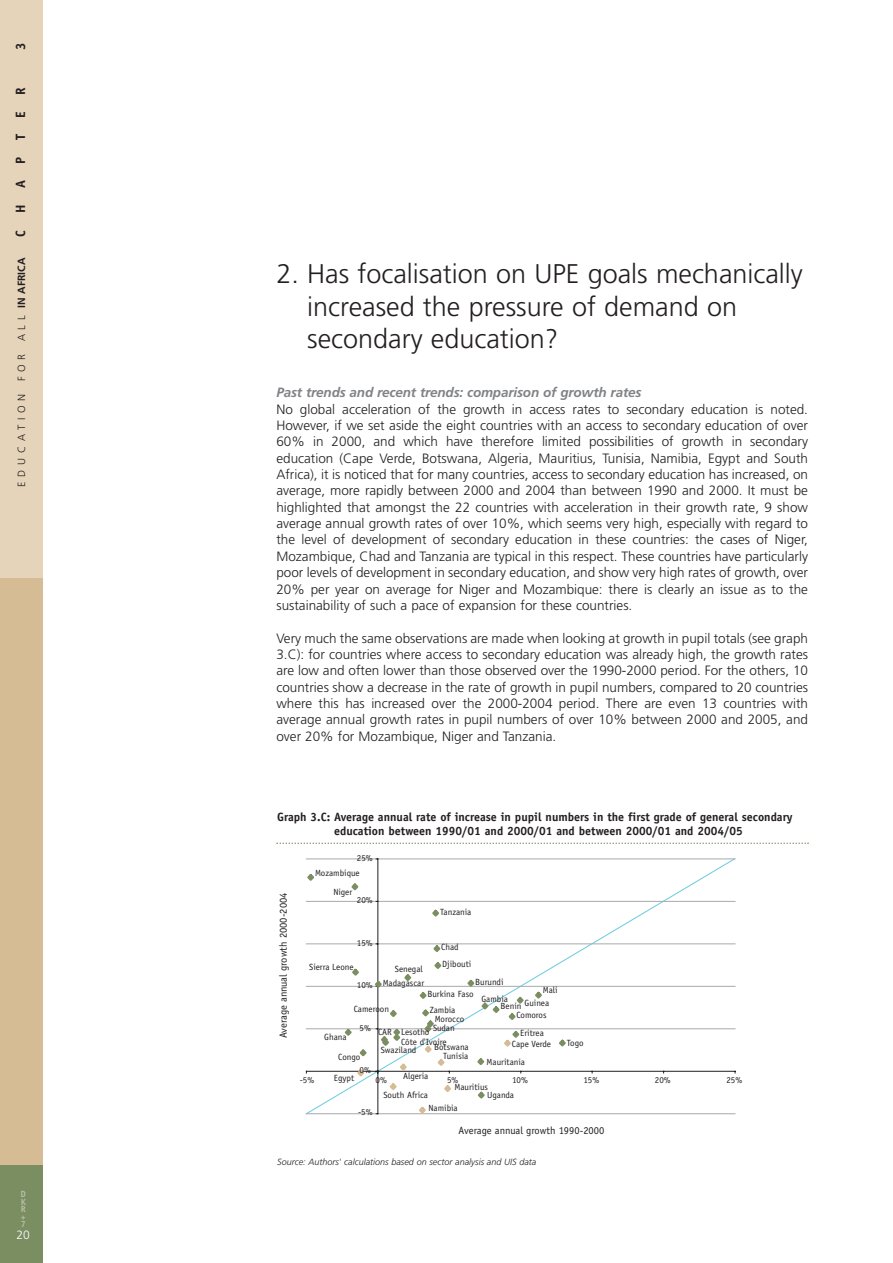
<style>
.page{position:relative;width:893px;height:1263px;background:#fff}
.page>*{position:absolute;margin:0;border:0;box-sizing:border-box;transform-origin:0 0}
.t1{font:300 27px/32.7px "Frutiger";color:#231f20}
.t2{font:300 13.5px/16.4px "Frutiger";color:#231f20;text-align:justify}
.t3{font:italic 700 13.5px "Frutiger";letter-spacing:-.01em;color:#808285}
.t4{font:700 13.5px "Officina Sans";letter-spacing:1.225em;color:#231f20}
.t5{font:700 12px/14.4px "Officina Sans";color:#231f20;text-align:center}
.t6{font:300 12px "Frutiger";color:#fff}
.t7{font:10.5px "Officina Sans";color:#231f20}
.t8{font:300 10.5px "Frutiger";letter-spacing:.45em;color:#231f20}
.t9{font:9px/18.9px "Officina Sans";color:#231f20;text-align:right}
.t10{font:italic 300 9px "Frutiger";color:#231f20}
.t11{font:700 9px/7.5px "Officina Sans";color:#b6bca4;text-align:justify}
.s1{font-weight:700}
</style>
<div class="page">
<div style="left:0;top:0;width:43px;height:1263px;background:#e6d4ba"></div>
<div style="left:0;top:578px;width:43px;height:685px;background:#d6bc95"></div>
<div style="left:0;top:1166px;width:43px;height:97px;background:#7a8e62"></div>
<svg style="left:305px;top:858px;width:431px;height:257px"></svg>
<hr style="left:306px;top:1114px;width:429px;height:1px;background:#a8a9ad">
<hr style="left:306px;top:1029px;width:429px;height:1px;background:#a8a9ad">
<hr style="left:306px;top:986px;width:429px;height:1px;background:#a8a9ad">
<hr style="left:306px;top:944px;width:429px;height:1px;background:#a8a9ad">
<hr style="left:306px;top:901px;width:429px;height:1px;background:#a8a9ad">
<hr style="left:306px;top:859px;width:429px;height:1px;background:#a8a9ad">
<hr style="left:377px;top:859px;width:1px;height:255px;background:#231f20">
<hr style="left:306px;top:1071px;width:429px;height:1px;background:#231f20">
<svg style="left:476px;top:1090px;width:11px;height:11px"></svg>
<svg style="left:431px;top:943px;width:11px;height:11px"></svg>
<svg style="left:418px;top:990px;width:11px;height:11px"></svg>
<svg style="left:465px;top:978px;width:11px;height:11px"></svg>
<svg style="left:430px;top:908px;width:11px;height:11px"></svg>
<svg style="left:305px;top:872px;width:11px;height:11px"></svg>
<svg style="left:349px;top:881px;width:11px;height:11px"></svg>
<svg style="left:475px;top:1056px;width:11px;height:11px"></svg>
<svg style="left:533px;top:990px;width:11px;height:11px"></svg>
<svg style="left:373px;top:979px;width:11px;height:11px"></svg>
<svg style="left:432px;top:960px;width:11px;height:11px"></svg>
<svg style="left:402px;top:972px;width:11px;height:11px"></svg>
<svg style="left:388px;top:1008px;width:11px;height:11px"></svg>
<svg style="left:350px;top:967px;width:11px;height:11px"></svg>
<svg style="left:343px;top:1027px;width:11px;height:11px"></svg>
<svg style="left:376px;top:1027px;width:26px;height:21px"></svg>
<svg style="left:557px;top:1038px;width:11px;height:11px"></svg>
<svg style="left:420px;top:1007px;width:16px;height:27px"></svg>
<svg style="left:358px;top:1047px;width:11px;height:11px"></svg>
<svg style="left:479px;top:995px;width:47px;height:27px"></svg>
<svg style="left:417px;top:1105px;width:11px;height:10px"></svg>
<svg style="left:388px;top:1081px;width:11px;height:11px"></svg>
<svg style="left:355px;top:1067px;width:11px;height:11px"></svg>
<svg style="left:442px;top:1083px;width:11px;height:11px"></svg>
<svg style="left:398px;top:1062px;width:11px;height:11px"></svg>
<svg style="left:423px;top:1044px;width:27px;height:29px"></svg>
<svg style="left:502px;top:1029px;width:19px;height:20px"></svg>
<svg style="left:276px;top:843px;width:533px;height:1px"></svg>
<p class="t4" style="left:15px;top:50px;width:9px;rotate:-90deg">3</p>
<p class="t4" style="left:15px;top:237px;width:151px;rotate:-90deg">CHAPTER</p>
<p class="t8" style="left:17px;top:487px;width:230px;rotate:-90deg">EDUCATION FOR ALL <span class="s1">IN AFRICA</span></p>
<p class="t11" style="left:21px;top:1191px;width:7px">D K R + 7</p>
<p class="t6" style="left:17px;top:1230px;width:15px">20</p>
<h1 class="t1" style="left:307px;top:259px;width:497px;text-indent:-31px">2. Has focalisation on UPE goals mechanically increased the pressure of demand on secondary education?</h1>
<p class="t3" style="left:276px;top:387px;width:367px">Past trends and recent trends: comparison of growth rates</p>
<p class="t2" style="left:276px;top:402px;width:533px">No global acceleration of the growth in access rates to secondary education is noted.<br>However, if we set aside the eight countries with an access to secondary education of over 60% in 2000, and which have therefore limited possibilities of growth in secondary education (Cape Verde, Botswana, Algeria, Mauritius, Tunisia, Namibia, Egypt and South Africa), it is noticed that for many countries, access to secondary education has increased, on average, more rapidly between 2000 and 2004 than between 1990 and 2000. It must be highlighted that amongst the 22 countries with acceleration in their growth rate, 9 show average annual growth rates of over 10%, which seems very high, especially with regard to the level of development of secondary education in these countries: the cases of Niger, Mozambique, Chad and Tanzania are typical in this respect. These countries have particularly poor levels of development in secondary education, and show very high rates of growth, over 20% per year on average for Niger and Mozambique: there is clearly an issue as to the sustainability of such a pace of expansion for these countries.</p>
<p class="t2" style="left:276px;top:631px;width:533px">Very much the same observations are made when looking at growth in pupil totals (see graph 3.C): for countries where access to secondary education was already high, the growth rates are low and often lower than those observed over the 1990-2000 period. For the others, 10 countries show a decrease in the rate of growth in pupil numbers, compared to 20 countries where this has increased over the 2000-2004 period. There are even 13 countries with average annual growth rates in pupil numbers of over 10% between 2000 and 2005, and over 20% for Mozambique, Niger and Tanzania.</p>
<p class="t5" style="left:277px;top:811px;width:517px">Graph 3.C: Average annual rate of increase in pupil numbers in the first grade of general secondary education between 1990/01 and 2000/01 and between 2000/01 and 2004/05</p>
<p class="t7" style="left:279px;top:1038px;width:147px;rotate:-90deg">Average annual growth 2000-2004</p>
<p class="t9" style="left:357px;top:849px;width:17px">25%</p>
<p class="t9" style="left:333px;top:865px;width:28px;text-align:left;text-indent:-18px">Mozambique<br>Niger</p>
<p class="t9" style="left:357px;top:891px;width:17px">20%</p>
<p class="t9" style="left:357px;top:934px;width:17px">15%</p>
<p class="t9" style="left:309px;top:958px;width:46px">Sierra Leone</p>
<p class="t9" style="left:395px;top:960px;width:30px">Senegal</p>
<p class="t9" style="left:440px;top:903px;width:33px">Tanzania</p>
<p class="t9" style="left:441px;top:938px;width:19px">Chad</p>
<p class="t9" style="left:442px;top:955px;width:31px">Djibouti</p>
<p class="t9" style="left:475px;top:973px;width:30px">Burundi</p>
<p class="t9" style="left:383px;top:974px;width:43px">Madagascar</p>
<p class="t9" style="left:357px;top:976px;width:17px">10%</p>
<p class="t9" style="left:543px;top:982px;width:16px">Mali</p>
<p class="t9" style="left:427px;top:985px;width:48px">Burkina Faso</p>
<p class="t9" style="left:481px;top:990px;width:28px">Gambia</p>
<p class="t9" style="left:524px;top:995px;width:26px">Guinea</p>
<p class="t9" style="left:500px;top:998px;width:23px">Benin</p>
<p class="t9" style="left:354px;top:1000px;width:37px">Cameroon</p>
<p class="t9" style="left:430px;top:1001px;width:27px">Zambia</p>
<p class="t9" style="left:516px;top:1006px;width:32px">Comoros</p>
<p class="t9" style="left:435px;top:1011px;width:31px">Morocco</p>
<p class="t9" style="left:433px;top:1019px;width:23px">Sudan</p>
<p class="t9" style="left:360px;top:1019px;width:13px">5%</p>
<p class="t9" style="left:401px;top:1024px;width:30px">Lesotho</p>
<p class="t9" style="left:520px;top:1024px;width:25px">Eritrea</p>
<p class="t9" style="left:378px;top:1024px;width:15px">CAR</p>
<p class="t9" style="left:324px;top:1028px;width:24px">Ghana</p>
<p class="t9" style="left:401px;top:1033px;width:47px">Côte d'Ivoire</p>
<p class="t9" style="left:434px;top:1043px;width:36px;line-height:9px">Botswana<br>Tunisia</p>
<p class="t9" style="left:455px;top:1078px;width:35px">Mauritius</p>
<p class="t9" style="left:429px;top:1099px;width:31px">Namibia</p>
<p class="t9" style="left:567px;top:1034px;width:18px">Togo</p>
<p class="t9" style="left:512px;top:1035px;width:41px">Cape Verde</p>
<p class="t9" style="left:381px;top:1041px;width:37px">Swaziland</p>
<p class="t9" style="left:338px;top:1049px;width:24px">Congo</p>
<p class="t9" style="left:487px;top:1053px;width:40px">Mauritania</p>
<p class="t9" style="left:360px;top:1061px;width:13px">0%</p>
<p class="t9" style="left:383px;top:1066px;width:46px;line-height:19.8px">Algeria<br>South Africa</p>
<p class="t9" style="left:334px;top:1070px;width:22px">Egypt</p>
<p class="t9" style="left:300px;top:1071px;width:16px">-5%</p>
<p class="t9" style="left:375px;top:1071px;width:13px">0%</p>
<p class="t9" style="left:447px;top:1071px;width:13px">5%</p>
<p class="t9" style="left:512px;top:1071px;width:17px">10%</p>
<p class="t9" style="left:583px;top:1071px;width:17px">15%</p>
<p class="t9" style="left:655px;top:1071px;width:17px">20%</p>
<p class="t9" style="left:726px;top:1071px;width:17px">25%</p>
<p class="t9" style="left:487px;top:1086px;width:29px">Uganda</p>
<p class="t9" style="left:358px;top:1104px;width:16px">-5%</p>
<p class="t7" style="left:459px;top:1126px;width:147px">Average annual growth 1990-2000</p>
<p class="t10" style="left:277px;top:1158px;width:261px">Source: Authors' calculations based on sector analysis and UIS data</p>
</div>
